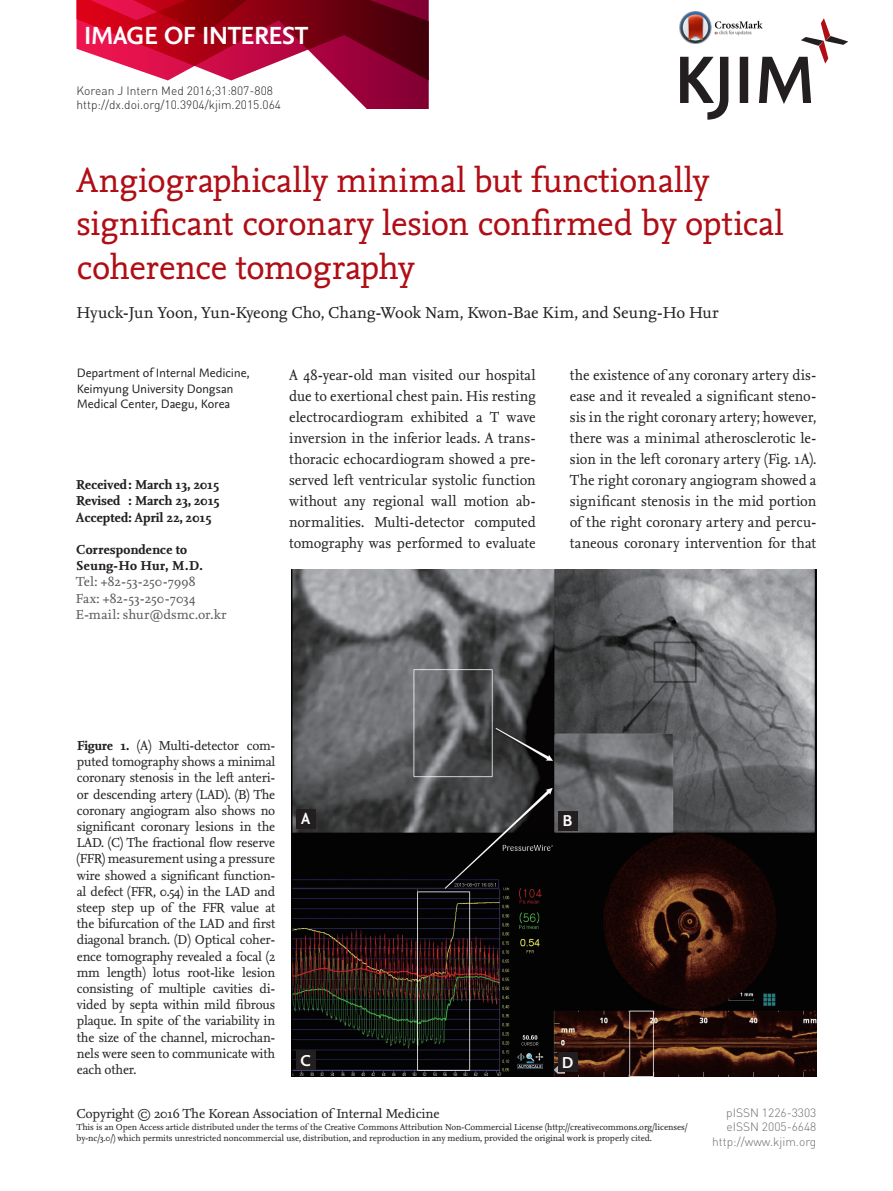
<style>
.page{position:relative;width:893px;height:1191px;background:#fff}
.page>*{position:absolute;margin:0;border:0;box-sizing:border-box;transform-origin:0 0}
.논문제목{font:36px/43.2px "Nexus Mix";letter-spacing:-.005em;color:#b00d15}
.t1{font:700 25.95px "Nexus Sans";letter-spacing:-.025em;color:#fff}
.저자{font:16.5px "Nexus Serif";letter-spacing:-.005em;color:#231f20}
.t2{font:700 16.5px "Nexus Sans";color:#fff}
.본문{font:15px/21px "Nexus Serif";letter-spacing:-.005em;color:#231f20;text-align:justify;scale:.95 1}
.그림설명{font:13.5px/16.2px "Nexus Serif";letter-spacing:-.015em;color:#231f20;text-align:justify}
.교신저자{font:700 13.5px "Nexus Serif";letter-spacing:-.01em;color:#231f20}
.교신저자-2{font:13.5px "Nexus Serif";letter-spacing:.015em;color:#57585a}
.교신저자-3{font:700 13.5px "Nexus Serif";letter-spacing:.01em;color:#231f20}
.소속{font:12.75px/15.3px "Nexus Sans";letter-spacing:-.005em;color:#231f20}
.t3{font:300 12px/14.4px "DIN Pro";color:#231f20}
.t4{font:300 12px/14.4px "DIN Pro";color:#6c6d70;text-align:right}
.t5{font:9px/10.8px "Nexus Serif";letter-spacing:-.01em;color:#231f20}
.s1{font-weight:700}
</style>
<div class="page">
<svg style="left:77px;top:0;width:352px;height:109px"></svg>
<svg style="left:680px;top:18px;width:168px;height:102px"></svg>
<img style="left:292px;top:570px;width:524px;height:506px">
<div style="left:296px;top:809px;width:19px;height:19px;background:#231f20"></div>
<div style="left:296px;top:1050px;width:19px;height:19px;background:#231f20"></div>
<div style="left:558px;top:811px;width:19px;height:19px;background:#231f20"></div>
<div style="left:558px;top:1052px;width:19px;height:20px;background:#231f20"></div>
<img style="left:680px;top:11px;width:83px;height:32px">
<h2 class="t1" style="left:84px;top:18px;width:226px">IMAGE OF INTEREST</h2>
<p class="t3" style="left:77px;top:83px;width:206px">Korean J Intern Med 2016;31:807-808 http://dx.doi.org/10.3904/kjim.2015.064</p>
<p class="논문제목" style="left:77px;top:158px;width:709px">Angiographically minimal but functionally significant coronary lesion confirmed by optical coherence tomography</p>
<p class="저자" style="left:77px;top:302px;width:644px">Hyuck-Jun Yoon, Yun-Kyeong Cho, Chang-Wook Nam, Kwon-Bae Kim, and Seung-Ho Hur</p>
<p class="소속" style="left:77px;top:365px;width:174px">Department of Internal Medicine,<br>Keimyung University Dongsan<br>Medical Center, Daegu, Korea</p>
<p class="교신저자" style="left:76px;top:476px;width:145px">Received: March 13, 2015</p>
<p class="교신저자" style="left:76px;top:492px;width:145px">Revised : March 23, 2015</p>
<p class="교신저자" style="left:76px;top:508px;width:137px">Accepted: April 22, 2015</p>
<p class="교신저자" style="left:76px;top:541px;width:113px">Correspondence to</p>
<p class="교신저자-3" style="left:76px;top:557px;width:128px">Seung-Ho Hur, M.D.</p>
<p class="교신저자-2" style="left:76px;top:573px;width:121px">Tel: +82-53-250-7998</p>
<p class="교신저자-2" style="left:76px;top:589px;width:121px">Fax: +82-53-250-7034</p>
<p class="교신저자-2" style="left:76px;top:605px;width:152px">E-mail: shur@dsmc.or.kr</p>
<p class="본문" style="left:289px;top:364px;width:261px">A 48-year-old man visited our hospital due to exertional chest pain. His resting electrocardiogram exhibited a T wave inversion in the inferior leads. A trans&shy;thoracic echocardiogram showed a pre&shy;served left ventricular systolic function without any regional wall motion ab&shy;normalities. Multi-detector computed tomography was performed to evaluate</p>
<p class="본문" style="left:570px;top:364px;width:261px">the existence of any coronary artery dis&shy;ease and it revealed a significant steno&shy;sis in the right coronary artery; however, there was a minimal atherosclerotic le&shy;sion in the left coronary artery (Fig. 1A).<br>The right coronary angiogram showed a significant stenosis in the mid portion of the right coronary artery and percu&shy;taneous coronary intervention for that</p>
<p class="그림설명" style="left:77px;top:737px;width:200px"><span class="s1">Figure 1.</span> (A) Multi-detector com&shy;puted tomography shows a minimal coronary stenosis in the left anteri&shy;or descending artery (LAD). (B) The coronary angiogram also shows no significant coronary lesions in the LAD. (C) The fractional flow reserve (FFR) measurement using a pressure wire showed a significant function&shy;al defect (FFR, 0.54) in the LAD and steep step up of the FFR value at the bifurcation of the LAD and first diagonal branch. (D) Optical coher&shy;ence tomography revealed a focal (2 mm length) lotus root-like lesion consisting of multiple cavities di&shy;vided by septa within mild fibrous plaque. In spite of the variability in the size of the channel, microchan&shy;nels were seen to communicate with each other.</p>
<p class="t2" style="left:301px;top:808px;width:11px">A</p>
<p class="t2" style="left:300px;top:1049px;width:12px">C</p>
<p class="t2" style="left:562px;top:810px;width:12px">B</p>
<p class="t2" style="left:562px;top:1051px;width:13px">D</p>
<p class="그림설명" style="left:77px;top:1105px;width:365px">Copyright © 2016 The Korean Association of Internal Medicine</p>
<p class="t5" style="left:77px;top:1122px;width:613px">This is an Open Access article distributed under the terms of the Creative Commons Attribution Non-Commercial License (http://creativecommons.org/licenses/ by-nc/3.0/) which permits unrestricted noncommercial use, distribution, and reproduction in any medium, provided the original work is properly cited.</p>
<p class="t4" style="left:712px;top:1105px;width:106px">pISSN 1226-3303 eISSN 2005-6648 http://www.kjim.org</p>
</div>
